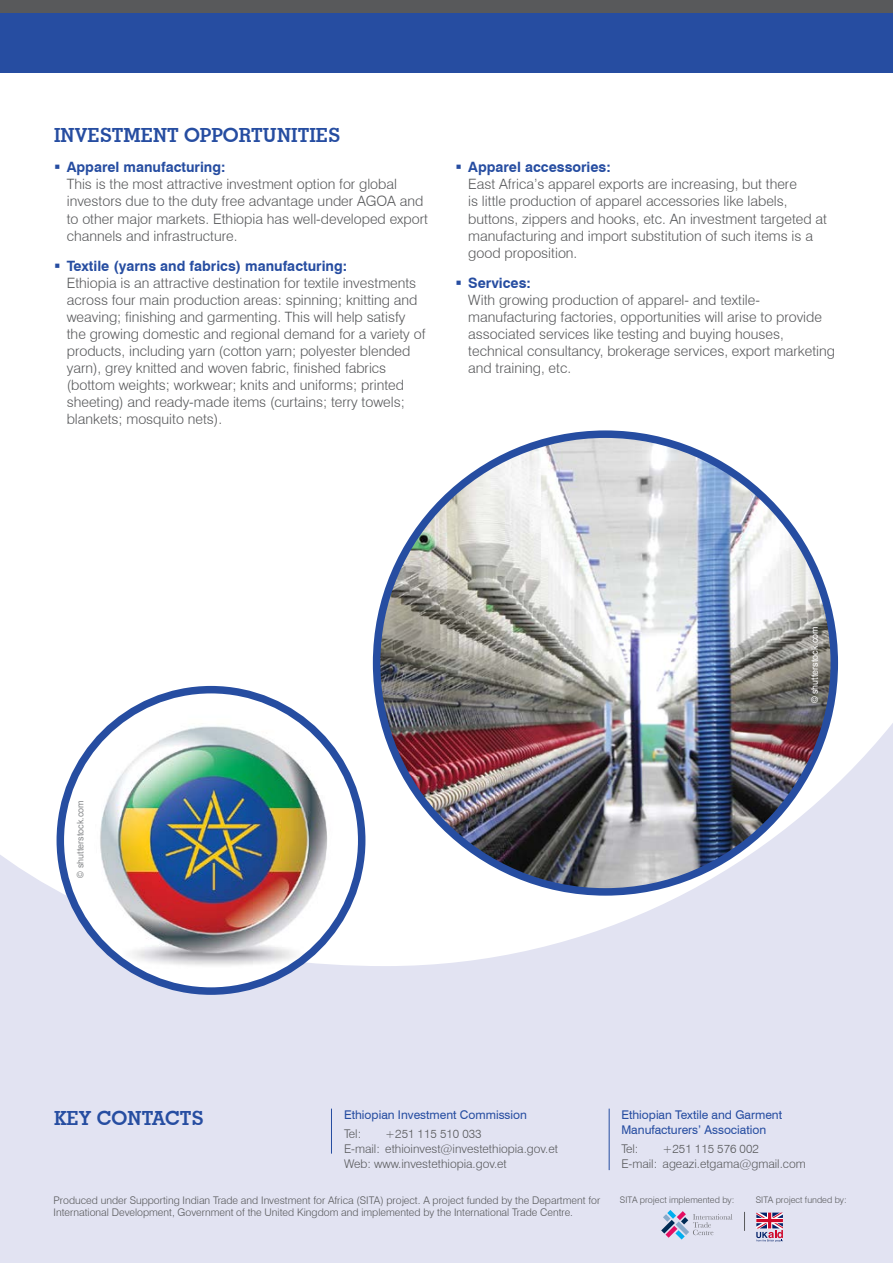
<style>
.page{position:relative;width:893px;height:1263px;background:#fff}
.page>*{position:absolute;margin:0;border:0;box-sizing:border-box;transform-origin:0 0}
.blue_sub_caption{font:700 19.5px "Geometric Slab 703 BT";color:#264da1}
.body_txt{font:700 19.5px "Geometric Slab 703 BT";color:#264da1}
.t1{font:300 14.25px/17.1px "Swiss 721 BT";color:#58595b}
.body_txt-2{font:300 12px "Swiss 721 BT";color:#58595b}
.contact_color{font:12px/15px "Swiss 721 BT";color:#264da1}
.body_txt-3{font:300 10.5px/12.6px "Swiss 721 BT";color:#58595b}
.body_txt-4{font:300 9px "Swiss 721 BT";color:#58595b}
.t2{font:9px "Arial";color:#fff}
.t3{font:9px "Arial";color:#888a8c}
.s1{font-weight:700;color:#264da1}
</style>
<div class="page">
<div style="left:0;top:0;width:893px;height:72px;background:#264da1"></div>
<svg style="left:0;top:723px;width:893px;height:540px;background:#e3e5f2"></svg>
<div style="left:0;top:0;width:893px;height:13px;background:#58595b"></div>
<hr style="left:331px;top:1108px;width:1px;height:45px;background:#264da1">
<hr style="left:609px;top:1108px;width:1px;height:62px;background:#264da1">
<img style="left:377px;top:434px;width:457px;height:458px;border-radius:229px">
<img style="left:60px;top:690px;width:302px;height:301px;border-radius:151px">
<div style="left:57px;top:686px;width:308px;height:309px;border:8px solid #264da1;border-radius:50%"></div>
<svg style="left:661px;top:1210px;width:71px;height:29px;background:#c6c7dc"></svg>
<svg style="left:744px;top:1212px;width:1px;height:19px"></svg>
<svg style="left:756px;top:1212px;width:27px;height:30px"></svg>
<p class="blue_sub_caption" style="left:54px;top:124px;width:288px">INVESTMENT OPPORTUNITIES</p>
<p class="t1" style="left:67px;top:159px;width:363px"><span class="s1">Apparel manufacturing:<br></span>This is the most attractive investment option for global investors due to the duty free advantage under AGOA and to other major markets. Ethiopia has well-developed export channels and infrastructure.</p>
<p class="t1" style="left:67px;top:257px;width:360px"><span class="s1">Textile (yarns and fabrics) manufacturing:<br></span>Ethiopia is an attractive destination for textile investments across four main production areas: spinning; knitting and weaving; finishing and garmenting. This will help satisfy the growing domestic and regional demand for a variety of products, including yarn (cotton yarn; polyester blended yarn), grey knitted and woven fabric, finished fabrics (bottom weights; workwear; knits and uniforms; printed sheeting) and ready-made items (curtains; terry towels; blankets; mosquito nets).</p>
<p class="t1" style="left:468px;top:159px;width:360px"><span class="s1">Apparel accessories:<br></span>East Africa’s apparel exports are increasing, but there<br>is little production of apparel accessories like labels, buttons, zippers and hooks, etc. An investment targeted at manufacturing and import substitution of such items is a good proposition.</p>
<p class="t1" style="left:468px;top:274px;width:368px"><span class="s1">Services:<br></span>With growing production of apparel- and textile&shy;manufacturing factories, opportunities will arise to provide associated services like testing and buying houses, technical consultancy, brokerage services, export marketing and training, etc.</p>
<p class="t3" style="left:74px;top:877px;width:79px;rotate:-90deg">© shutterstock.com</p>
<p class="t2" style="left:809px;top:703px;width:79px;rotate:-90deg">© shutterstock.com</p>
<p class="body_txt" style="left:54px;top:1106px;width:151px">KEY CONTACTS</p>
<p class="contact_color" style="left:344px;top:1107px;width:185px">Ethiopian Investment Commission</p>
<p class="body_txt-2" style="left:344px;top:1127px;width:19px">Tel:</p>
<p class="body_txt-2" style="left:385px;top:1127px;width:98px">+251 115 510 033</p>
<p class="body_txt-2" style="left:344px;top:1142px;width:215px">E-mail: ethioinvest@investethiopia.gov.et</p>
<p class="body_txt-2" style="left:344px;top:1157px;width:164px">Web: www.investethiopia.gov.et</p>
<p class="contact_color" style="left:621px;top:1107px;width:162px">Ethiopian Textile and Garment<br>Manufacturers’ Association</p>
<p class="body_txt-2" style="left:621px;top:1142px;width:19px">Tel:</p>
<p class="body_txt-2" style="left:663px;top:1142px;width:98px">+251 115 576 002</p>
<p class="body_txt-2" style="left:621px;top:1157px;width:186px">E-mail: ageazi.etgama@gmail.com</p>
<p class="body_txt-3" style="left:54px;top:1193px;width:548px">Produced under Supporting Indian Trade and Investment for Africa (SITA) project. A project funded by the Department for<br>International Development, Government of the United Kingdom and implemented by the International Trade Centre.</p>
<p class="body_txt-4" style="left:620px;top:1194px;width:116px">SITA project implemented by:</p>
<p class="body_txt-4" style="left:756px;top:1194px;width:92px">SITA project funded by:</p>
</div>
